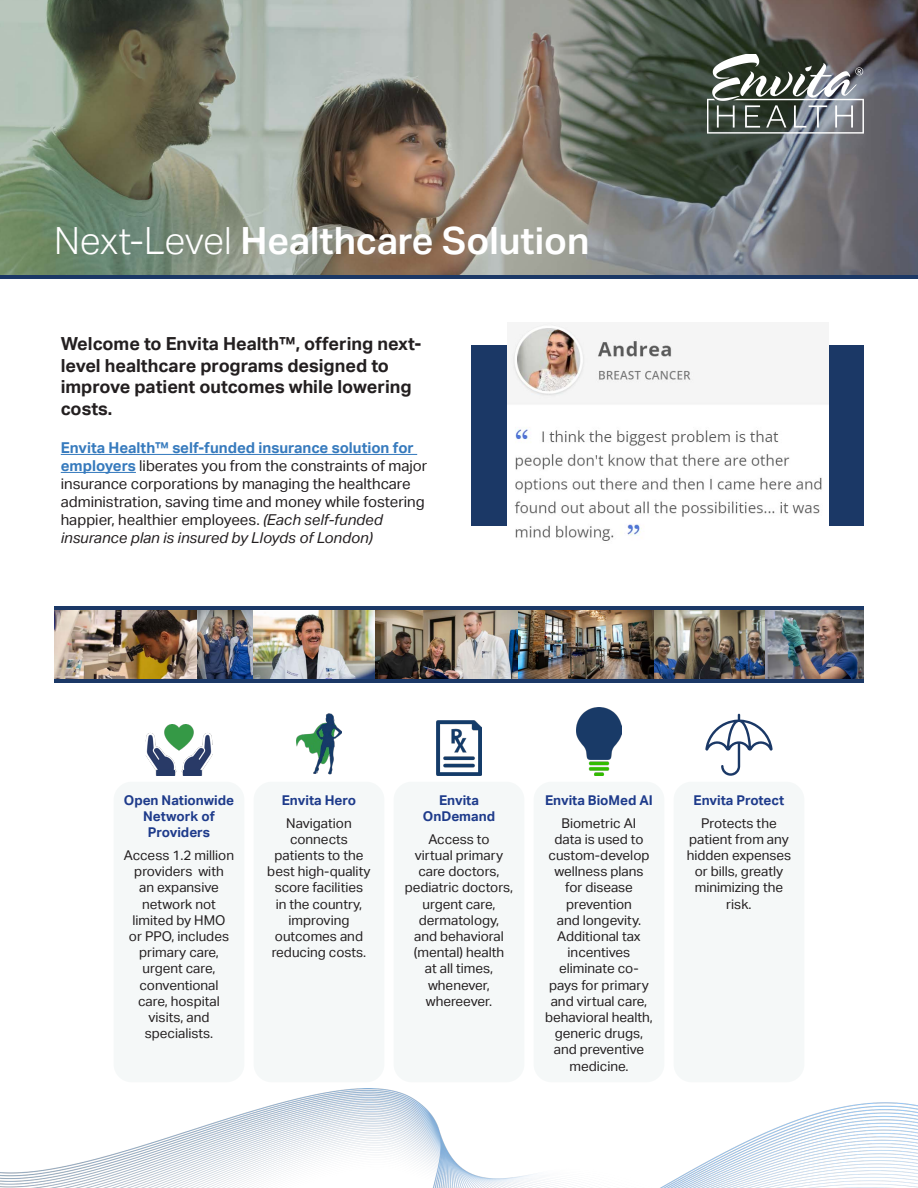
<style>
.page{position:relative;width:918px;height:1188px;background:#fff}
.page>*{position:absolute;margin:0;border:0;box-sizing:border-box;transform-origin:0 0}
.t1{font:600 37.5px "Aktiv Grotesk";color:#fff}
.t2{font:700 18px/21.6px "Aktiv Grotesk";color:#231f20}
.t3{font:15px/18px "Aktiv Grotesk";color:#231f20}
.t4{font:13.5px/16.2px "Aktiv Grotesk";color:#231f20;text-align:center}
.t5{font:700 13.5px/16.2px "Aktiv Grotesk";color:#1e3b8b;text-align:center}
.s1{font-weight:300}
.s2{font-weight:700;color:#367abd}
.s3{font-style:italic}
</style>
<div class="page">
<img style="left:0;top:0;width:918px;height:275px">
<div style="left:534px;top:782px;width:130px;height:300px;background:#f5f8f8;border-radius:18px"></div>
<div style="left:394px;top:782px;width:130px;height:300px;background:#f5f8f8;border-radius:18px"></div>
<div style="left:254px;top:782px;width:130px;height:300px;background:#f5f8f8;border-radius:18px"></div>
<div style="left:114px;top:782px;width:130px;height:300px;background:#f5f8f8;border-radius:18px"></div>
<div style="left:674px;top:782px;width:130px;height:300px;background:#f5f8f8;border-radius:18px"></div>
<div style="left:472px;top:345px;width:392px;height:181px;background:#1b3866"></div>
<hr style="left:0;top:275px;width:918px;height:3px;background:#1b3866">
<hr style="left:61px;top:454px;width:356px;height:1px;background:#367abd">
<hr style="left:61px;top:472px;width:75px;height:1px;background:#367abd">
<img style="left:508px;top:322px;width:320px;height:219px">
<svg style="left:708px;top:54px;width:155px;height:83px;background:#707773"></svg>
<img style="left:297px;top:713px;width:44px;height:62px">
<img style="left:436px;top:720px;width:46px;height:56px">
<img style="left:145px;top:724px;width:68px;height:52px">
<img style="left:577px;top:707px;width:44px;height:69px">
<svg style="left:705px;top:714px;width:68px;height:62px"></svg>
<img style="left:54px;top:610px;width:810px;height:69px">
<hr style="left:54px;top:606px;width:810px;height:4px;background:#1b3866">
<hr style="left:54px;top:679px;width:810px;height:3px;background:#1b3866">
<img style="left:0;top:1089px;width:918px;height:99px">
<p class="t1" style="left:54px;top:219px;width:537px"><span class="s1">Next-Level</span> Healthcare Solution</p>
<p class="t2" style="left:61px;top:333px;width:362px">Welcome to Envita Health™, offering next&shy;level healthcare programs designed to improve patient outcomes while lowering costs.</p>
<p class="t3" style="left:61px;top:439px;width:368px"><span class="s2">Envita Health™ self-funded insurance solution for employers</span> liberates you from the constraints of major insurance corporations by managing the healthcare administration, saving time and money while fostering happier, healthier employees. <span class="s3">(Each self-funded insurance plan is insured by Lloyds of London)</span></p>
<p class="t5" style="left:124px;top:792px;width:112px">Open Nationwide<br>Network of<br>Providers</p>
<p class="t4" style="left:124px;top:847px;width:112px">Access 1.2 million providers with<br>an expansive network not limited by HMO<br>or PPO, includes primary care, urgent care, conventional care, hospital visits, and specialists.</p>
<p class="t5" style="left:282px;top:792px;width:76px">Envita Hero</p>
<p class="t4" style="left:267px;top:815px;width:105px">Navigation connects patients to the best high-quality score facilities<br>in the country, improving outcomes and reducing costs.</p>
<p class="t5" style="left:423px;top:792px;width:74px">Envita<br>OnDemand</p>
<p class="t4" style="left:405px;top:831px;width:110px">Access to<br>virtual primary care doctors, pediatric doctors, urgent care, dermatology,<br>and behavioral (mental) health<br>at all times, whenever, whereever.</p>
<p class="t5" style="left:545px;top:792px;width:109px">Envita BioMed AI</p>
<p class="t4" style="left:545px;top:815px;width:109px">Biometric AI<br>data is used to custom-develop wellness plans for disease prevention<br>and longevity.<br>Additional tax incentives eliminate co&shy;pays for primary and virtual care, behavioral health, generic drugs, and preventive medicine.</p>
<p class="t5" style="left:694px;top:792px;width:92px">Envita Protect</p>
<p class="t4" style="left:687px;top:815px;width:106px">Protects the patient from any hidden expenses or bills, greatly minimizing the risk.</p>
</div>
